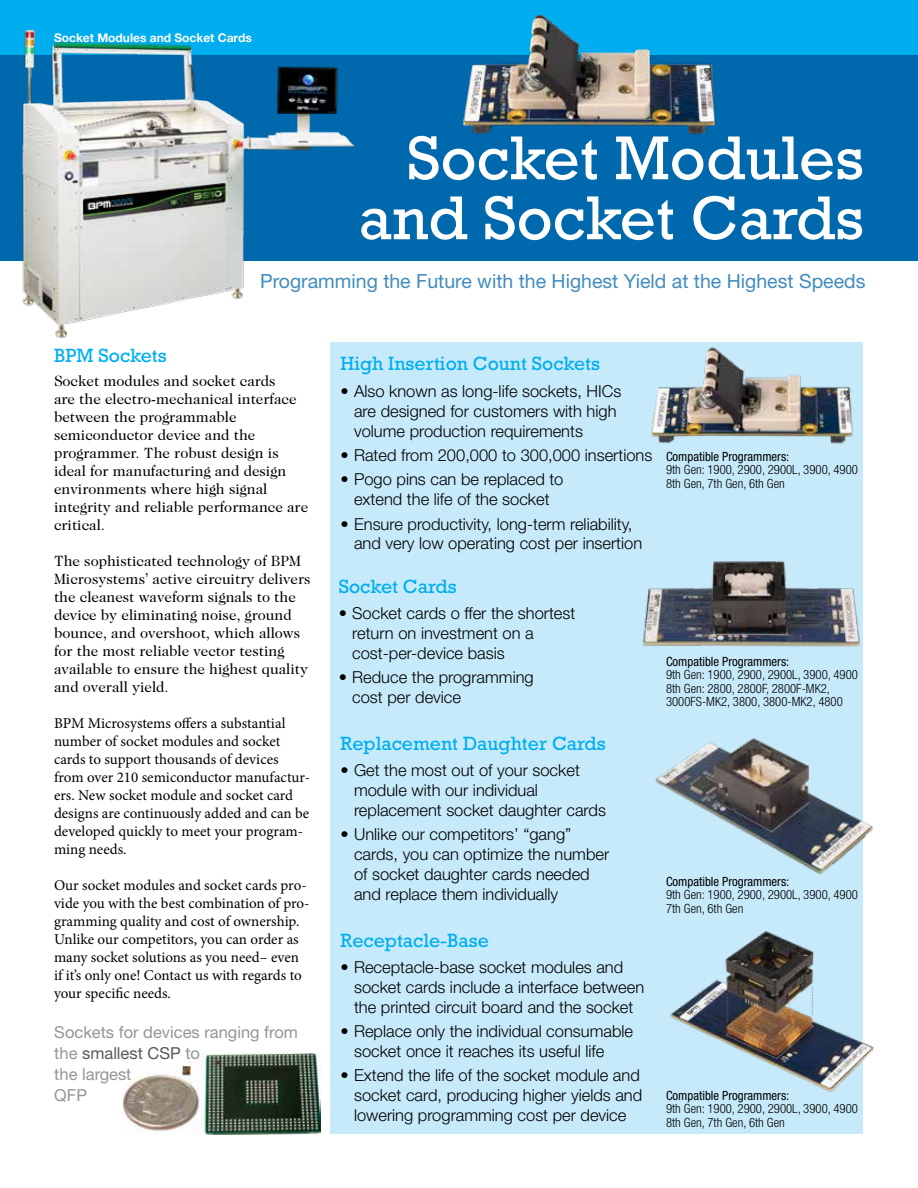
<style>
.page{position:relative;width:918px;height:1188px;background:#fff}
.page>*{position:absolute;margin:0;border:0;box-sizing:border-box;transform-origin:0 0}
.t1{font:63px/60px "Rockwell";color:#fff;text-align:right}
.t2{font:19.5px "Rockwell";color:#00aeef}
.t3{font:19.5px "Helvetica Neue";color:#418cbd}
.t4{font:300 16.5px/19.8px "Helvetica Neue";color:#000}
.t5{font:16.5px/21px "Helvetica Neue";color:#939598}
.t6{font:15px/18px "Caslon Two Twenty Four";color:#000}
.t7{font:15px/18px "Minion Pro";letter-spacing:-.005em;color:#000}
.t8{font:300 condensed 12.75px/13.5px "Helvetica Neue";color:#000}
.t9{font:condensed 12.75px "Helvetica Neue";color:#000}
.t10{font:700 12px "Helvetica Neue";color:#fefefe}
.s1{color:#58595b}
</style>
<div class="page">
<div style="left:0;top:46px;width:918px;height:215px;background:#0068ac"></div>
<div style="left:331px;top:342px;width:532px;height:792px;background:#c7eafb"></div>
<div style="left:0;top:0;width:918px;height:54px;background:#00aeef"></div>
<img style="left:455px;top:14px;width:271px;height:121px">
<img style="left:650px;top:347px;width:203px;height:97px">
<img style="left:123px;top:1053px;width:198px;height:81px">
<img style="left:670px;top:931px;width:204px;height:161px">
<img style="left:1px;top:29px;width:382px;height:324px">
<img style="left:642px;top:561px;width:219px;height:86px">
<img style="left:655px;top:738px;width:218px;height:136px">
<p class="t10" style="left:54px;top:30px;width:199px">Socket Modules and Socket Cards</p>
<h1 class="t1" style="left:359px;top:127px;width:507px">Socket Modules and Socket Cards</h1>
<p class="t3" style="left:260px;top:270px;width:607px">Programming the Future with the Highest Yield at the Highest Speeds</p>
<p class="t2" style="left:54px;top:344px;width:114px">BPM Sockets</p>
<p class="t6" style="left:54px;top:372px;width:256px">Socket modules and socket cards<br>are the electro-mechanical interface between the programmable semiconductor device and the programmer. The robust design is ideal for manufacturing and design environments where high signal integrity and reliable performance are critical.</p>
<p class="t6" style="left:54px;top:552px;width:258px">The sophisticated technology of BPM Microsystems’ active circuitry delivers the cleanest waveform signals to the device by eliminating noise, ground bounce, and overshoot, which allows for the most reliable vector testing available to ensure the highest quality and overall yield.</p>
<p class="t7" style="left:54px;top:715px;width:258px">BPM Microsystems offers a substantial number of socket modules and socket cards to support thousands of devices from over 210 semiconductor manufactur&shy;ers. New socket module and socket card designs are continuously added and can be developed quickly to meet your program&shy;ming needs.</p>
<p class="t7" style="left:54px;top:877px;width:257px">Our socket modules and socket cards pro&shy;vide you with the best combination of pro&shy;gramming quality and cost of ownership.<br>Unlike our competitors, you can order as many socket solutions as you need– even if it’s only one! Contact us with regards to your specific needs.</p>
<p class="t5" style="left:54px;top:1022px;width:245px">Sockets for devices ranging from the <span class="s1">smallest CSP</span> to<br>the largest<br>QFP</p>
<p class="t2" style="left:341px;top:353px;width:261px">High Insertion Count Sockets</p>
<p class="t4" style="left:354px;top:381px;width:269px;text-indent:-13px">• Also known as long-life sockets, HICs are designed for customers with high volume production requirements</p>
<p class="t4" style="left:341px;top:445px;width:313px">• Rated from 200,000 to 300,000 insertions</p>
<p class="t4" style="left:341px;top:469px;width:224px;text-align:center">• Pogo pins can be replaced to extend the life of the socket</p>
<p class="t4" style="left:354px;top:513px;width:290px;text-indent:-13px">• Ensure productivity, long-term reliability, and very low operating cost per insertion</p>
<p class="t2" style="left:339px;top:575px;width:119px">Socket Cards</p>
<p class="t4" style="left:352px;top:603px;width:225px;text-indent:-13px">• Socket cards o ffer the shortest return on investment on a cost-per-device basis</p>
<p class="t4" style="left:352px;top:667px;width:183px;text-indent:-13px">• Reduce the programming cost per device</p>
<p class="t2" style="left:341px;top:732px;width:267px">Replacement Daughter Cards</p>
<p class="t4" style="left:354px;top:760px;width:253px;text-indent:-13px">• Get the most out of your socket module with our individual replacement socket daughter cards</p>
<p class="t4" style="left:354px;top:824px;width:257px;text-indent:-13px">• Unlike our competitors’ “gang” cards, you can optimize the number of socket daughter cards needed and replace them individually</p>
<p class="t2" style="left:341px;top:929px;width:150px">Receptacle-Base</p>
<p class="t4" style="left:354px;top:957px;width:292px;text-indent:-13px">• Receptacle-base socket modules and socket cards include a interface between the printed circuit board and the socket</p>
<p class="t4" style="left:354px;top:1021px;width:281px;text-indent:-13px">• Replace only the individual consumable socket once it reaches its useful life</p>
<p class="t4" style="left:354px;top:1065px;width:290px;text-indent:-13px">• Extend the life of the socket module and socket card, producing higher yields and lowering programming cost per device</p>
<p class="t9" style="left:666px;top:449px;width:125px">Compatible Programmers:</p>
<p class="t8" style="left:666px;top:463px;width:193px">9th Gen: 1900, 2900, 2900L, 3900, 4900<br>8th Gen, 7th Gen, 6th Gen</p>
<p class="t9" style="left:666px;top:654px;width:125px">Compatible Programmers:</p>
<p class="t8" style="left:666px;top:668px;width:193px">9th Gen: 1900, 2900, 2900L, 3900, 4900<br>8th Gen: 2800, 2800F, 2800F-MK2,<br>3000FS-MK2, 3800, 3800-MK2, 4800</p>
<p class="t9" style="left:666px;top:874px;width:125px">Compatible Programmers:</p>
<p class="t8" style="left:666px;top:888px;width:193px">9th Gen: 1900, 2900, 2900L, 3900, 4900<br>7th Gen, 6th Gen</p>
<p class="t9" style="left:666px;top:1088px;width:125px">Compatible Programmers:</p>
<p class="t8" style="left:666px;top:1102px;width:193px">9th Gen: 1900, 2900, 2900L, 3900, 4900<br>8th Gen, 7th Gen, 6th Gen</p>
</div>
